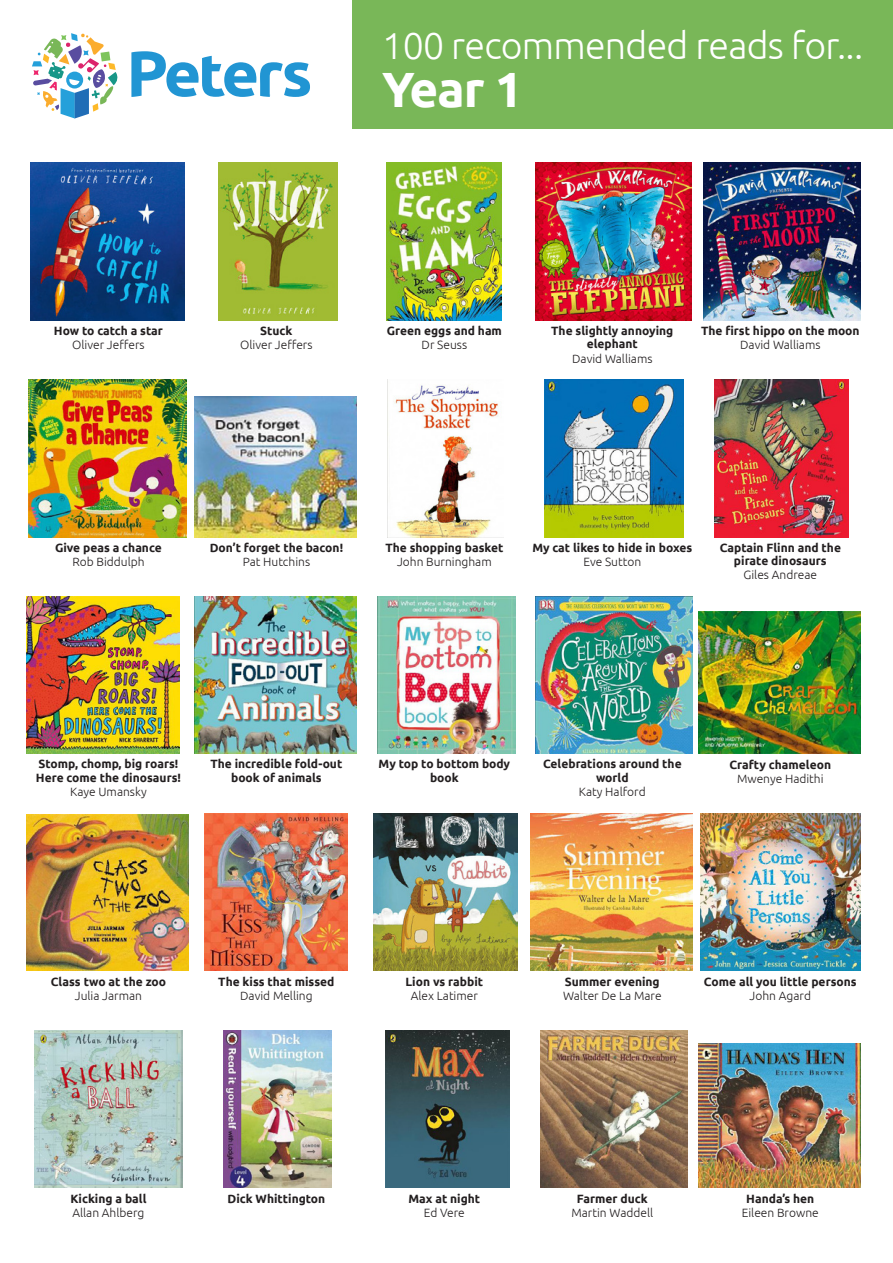
<style>
.page{position:relative;width:893px;height:1263px;background:#fff}
.page>*{position:absolute;margin:0;border:0;box-sizing:border-box;transform-origin:0 0}
.t1{font:700 49.5px "Ubuntu";color:#fff}
.t2{font:300 37.5px "Ubuntu";letter-spacing:-.02em;color:#fff}
.t3{font:700 12px/13.5px "Ubuntu";color:#231f20;text-align:center}
.t4{font:300 12px "Ubuntu";color:#231f20}
</style>
<div class="page">
<svg style="left:131px;top:51px;width:179px;height:46px"></svg>
<svg style="left:32px;top:33px;width:86px;height:86px"></svg>
<div style="left:353px;top:0;width:540px;height:129px;background:#79b758"></div>
<img style="left:31px;top:163px;width:153px;height:157px">
<img style="left:218px;top:163px;width:119px;height:157px">
<img style="left:386px;top:163px;width:115px;height:157px">
<img style="left:536px;top:163px;width:155px;height:157px">
<img style="left:704px;top:163px;width:156px;height:157px">
<img style="left:29px;top:380px;width:158px;height:157px">
<img style="left:195px;top:397px;width:161px;height:140px">
<img style="left:387px;top:380px;width:112px;height:157px">
<img style="left:544px;top:380px;width:140px;height:157px">
<img style="left:714px;top:380px;width:135px;height:157px">
<img style="left:27px;top:597px;width:153px;height:157px">
<img style="left:195px;top:597px;width:161px;height:157px">
<img style="left:378px;top:597px;width:138px;height:157px">
<img style="left:535px;top:597px;width:157px;height:157px">
<img style="left:699px;top:612px;width:161px;height:142px">
<img style="left:27px;top:814px;width:161px;height:157px">
<img style="left:204px;top:813px;width:143px;height:158px">
<img style="left:374px;top:813px;width:144px;height:158px">
<img style="left:531px;top:813px;width:161px;height:158px">
<img style="left:701px;top:813px;width:159px;height:158px">
<img style="left:34px;top:1030px;width:149px;height:158px">
<img style="left:224px;top:1030px;width:108px;height:158px">
<img style="left:385px;top:1030px;width:124px;height:158px">
<img style="left:540px;top:1030px;width:147px;height:158px">
<img style="left:699px;top:1043px;width:161px;height:145px">
<p class="t2" style="left:382px;top:23px;width:482px">100 recommended reads for...</p>
<p class="t1" style="left:382px;top:59px;width:142px">Year 1</p>
<p class="t3" style="left:54px;top:324px;width:110px">How to catch a star</p>
<p class="t4" style="left:72px;top:338px;width:74px">Oliver Jeffers</p>
<p class="t3" style="left:260px;top:324px;width:34px">Stuck</p>
<p class="t4" style="left:240px;top:338px;width:74px">Oliver Jeffers</p>
<p class="t3" style="left:387px;top:324px;width:117px">Green eggs and ham</p>
<p class="t4" style="left:422px;top:338px;width:47px">Dr Seuss</p>
<p class="t3" style="left:551px;top:323px;width:124px">The slightly annoying elephant</p>
<p class="t4" style="left:572px;top:351px;width:82px">David Walliams</p>
<p class="t3" style="left:701px;top:324px;width:160px">The first hippo on the moon</p>
<p class="t4" style="left:740px;top:338px;width:82px">David Walliams</p>
<p class="t3" style="left:55px;top:541px;width:108px">Give peas a chance</p>
<p class="t4" style="left:72px;top:555px;width:74px">Rob Biddulph</p>
<p class="t3" style="left:210px;top:541px;width:135px">Don’t forget the bacon!</p>
<p class="t4" style="left:243px;top:555px;width:69px">Pat Hutchins</p>
<p class="t3" style="left:385px;top:541px;width:120px">The shopping basket</p>
<p class="t4" style="left:397px;top:555px;width:96px">John Burningham</p>
<p class="t3" style="left:532px;top:541px;width:162px">My cat likes to hide in boxes</p>
<p class="t4" style="left:583px;top:555px;width:59px">Eve Sutton</p>
<p class="t3" style="left:720px;top:540px;width:123px">Captain Flinn and the pirate dinosaurs</p>
<p class="t4" style="left:744px;top:568px;width:75px">Giles Andreae</p>
<p class="t3" style="left:36px;top:757px;width:147px;text-align:left">Stomp, chomp, big roars!<br>Here come the dinosaurs!</p>
<p class="t4" style="left:70px;top:785px;width:78px">Kaye Umansky</p>
<p class="t3" style="left:210px;top:757px;width:133px">The incredible fold-out book of animals</p>
<p class="t3" style="left:379px;top:757px;width:133px">My top to bottom body book</p>
<p class="t3" style="left:543px;top:757px;width:140px">Celebrations around the world</p>
<p class="t4" style="left:579px;top:785px;width:68px">Katy Halford</p>
<p class="t3" style="left:729px;top:757px;width:103px">Crafty chameleon</p>
<p class="t4" style="left:737px;top:772px;width:88px">Mwenye Hadithi</p>
<p class="t3" style="left:51px;top:974px;width:117px">Class two at the zoo</p>
<p class="t4" style="left:75px;top:988px;width:69px">Julia Jarman</p>
<p class="t3" style="left:218px;top:974px;width:118px">The kiss that missed</p>
<p class="t4" style="left:240px;top:988px;width:74px">David Melling</p>
<p class="t3" style="left:406px;top:974px;width:79px">Lion vs rabbit</p>
<p class="t4" style="left:411px;top:988px;width:69px">Alex Latimer</p>
<p class="t3" style="left:565px;top:974px;width:96px">Summer evening</p>
<p class="t4" style="left:563px;top:988px;width:100px">Walter De La Mare</p>
<p class="t3" style="left:704px;top:974px;width:154px">Come all you little persons</p>
<p class="t4" style="left:750px;top:988px;width:63px">John Agard</p>
<p class="t3" style="left:70px;top:1191px;width:78px">Kicking a ball</p>
<p class="t4" style="left:72px;top:1205px;width:73px">Allan Ahlberg</p>
<p class="t3" style="left:227px;top:1191px;width:99px">Dick Whittington</p>
<p class="t3" style="left:408px;top:1191px;width:73px">Max at night</p>
<p class="t4" style="left:424px;top:1205px;width:43px">Ed Vere</p>
<p class="t3" style="left:577px;top:1191px;width:72px">Farmer duck</p>
<p class="t4" style="left:571px;top:1205px;width:83px">Martin Waddell</p>
<p class="t3" style="left:746px;top:1191px;width:69px">Handa’s hen</p>
<p class="t4" style="left:742px;top:1205px;width:79px">Eileen Browne</p>
</div>
